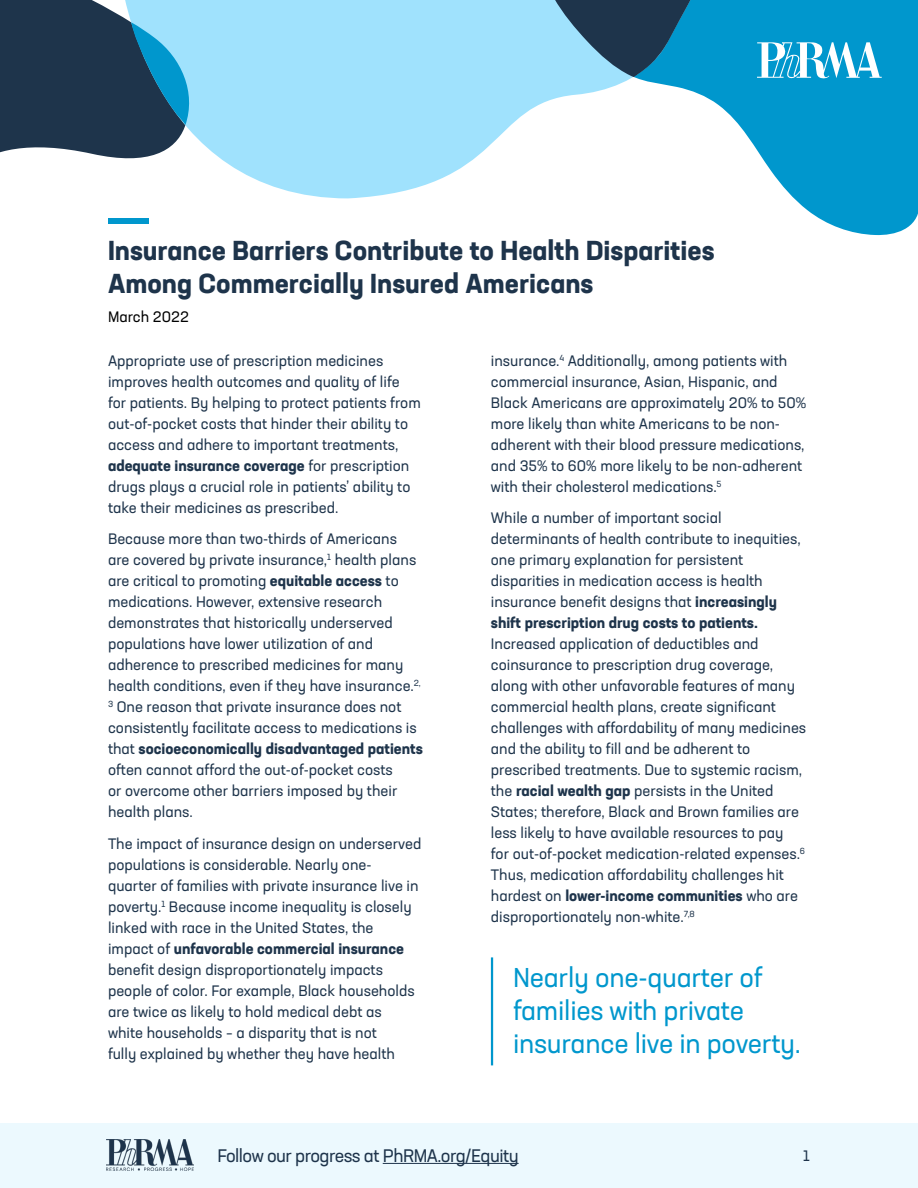
<style>
.page{position:relative;width:918px;height:1188px;background:#fff}
.page>*{position:absolute;margin:0;border:0;box-sizing:border-box;transform-origin:0 0}
.Titl{font:700 27px/33px "Neusa Next Std";color:#1e344b}
.pull_quote{font:27px/33px "Neusa Next Std";letter-spacing:-.01em;color:#0097cd}
.t1{font:18px "Neusa Next Std";letter-spacing:-.03em;color:#1e344b}
.body_text{font:15px/21px "Neusa Next Std";color:#1e344b}
.t2{font:15px "Neusa Next Std";color:#000}
.s1{font-weight:700}
</style>
<div class="page">
<div style="left:108px;top:218px;width:40px;height:6px;background:#0097cd"></div>
<svg style="left:704px;top:0;width:214px;height:236px;fill:#0097cd"></svg>
<svg style="left:207px;top:0;width:497px;height:198px;fill:#a0e2fd"></svg>
<svg style="left:544px;top:0;width:159px;height:77px"></svg>
<svg style="left:0;top:0;width:207px;height:159px"></svg>
<hr style="left:491px;top:957px;width:2px;height:108px;background:#0097cd">
<svg style="left:757px;top:42px;width:125px;height:37px"></svg>
<div style="left:0;top:1123px;width:918px;height:65px;background:#ecf9fe"></div>
<img style="left:106px;top:1140px;width:88px;height:30px">
<hr style="left:383px;top:1163px;width:136px;height:1px;background:#1e344b">
<p class="Titl" style="left:108px;top:234px;width:608px">Insurance Barriers Contribute to Health Disparities<br>Among Commercially Insured Americans</p>
<p class="t2" style="left:108px;top:308px;width:82px">March 2022</p>
<p class="body_text" style="left:108px;top:350px;width:314px">Appropriate use of prescription medicines improves health outcomes and quality of life for patients. By helping to protect patients from out-of-pocket costs that hinder their ability to access and adhere to important treatments, <span class="s1">adequate insurance coverage</span> for prescription drugs plays a crucial role in patients’ ability to take their medicines as prescribed.</p>
<p class="body_text" style="left:108px;top:528px;width:316px">Because more than two-thirds of Americans<br>are covered by private insurance,<sup>1</sup> health plans are critical to promoting <span class="s1">equitable access</span> to medications. However, extensive research demonstrates that historically underserved populations have lower utilization of and adherence to prescribed medicines for many health conditions, even if they have insurance.<sup>2, 3</sup> One reason that private insurance does not consistently facilitate access to medications is that <span class="s1">socioeconomically disadvantaged patients </span>often cannot afford the out-of-pocket costs<br>or overcome other barriers imposed by their health plans.</p>
<p class="body_text" style="left:108px;top:833px;width:315px">The impact of insurance design on underserved populations is considerable. Nearly one&shy;quarter of families with private insurance live in poverty.<sup>1</sup> Because income inequality is closely linked with race in the United States, the impact of <span class="s1">unfavorable commercial insurance </span>benefit design disproportionately impacts people of color. For example, Black households are twice as likely to hold medical debt as<br>white households – a disparity that is not<br>fully explained by whether they have health</p>
<p class="body_text" style="left:491px;top:350px;width:317px">insurance.<sup>4</sup> Additionally, among patients with commercial insurance, Asian, Hispanic, and Black Americans are approximately 20% to 50% more likely than white Americans to be non&shy;adherent with their blood pressure medications, and 35% to 60% more likely to be non-adherent with their cholesterol medications.<sup>5</sup></p>
<p class="body_text" style="left:491px;top:507px;width:317px">While a number of important social determinants of health contribute to inequities, one primary explanation for persistent disparities in medication access is health insurance benefit designs that <span class="s1">increasingly shift prescription drug costs to patients.<br></span>Increased application of deductibles and coinsurance to prescription drug coverage, along with other unfavorable features of many commercial health plans, create significant challenges with affordability of many medicines and the ability to fill and be adherent to prescribed treatments. Due to systemic racism, the <span class="s1">racial wealth gap</span> persists in the United States; therefore, Black and Brown families are less likely to have available resources to pay<br>for out-of-pocket medication-related expenses.<sup>6<br></sup>Thus, medication affordability challenges hit hardest on <span class="s1">lower-income communities</span> who are disproportionately non-white.<sup>7,8</sup></p>
<p class="pull_quote" style="left:513px;top:960px;width:290px">Nearly one-quarter of families with private insurance live in poverty.</p>
<p class="t1" style="left:217px;top:1144px;width:303px">Follow our progress at PhRMA.org/Equity</p>
<p class="body_text" style="left:803px;top:1145px;width:8px">1</p>
</div>
